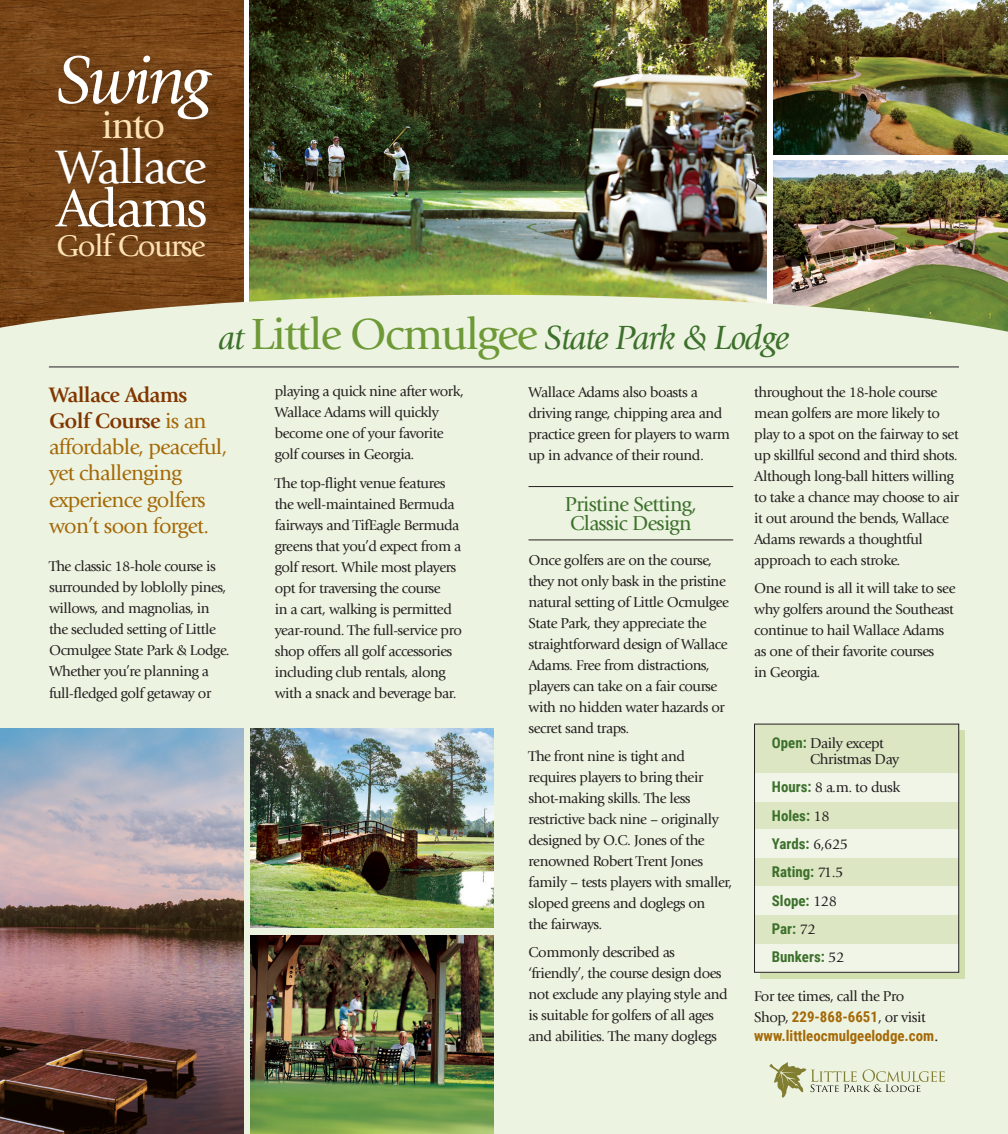
<style>
.page{position:relative;width:1008px;height:1134px;background:#fff}
.page>*{position:absolute;margin:0;border:0;box-sizing:border-box;transform-origin:0 0}
.t1{font:italic 70px "Giovanni Std";letter-spacing:-.05em;color:#fff}
.t2{font:55.12px "Giovanni Std";letter-spacing:-.05em;color:#fff}
.t3{font:49px "Giovanni Std";letter-spacing:-.04em;color:#fff}
.t4{font:38.5px "Giovanni Std";color:#fee2b3}
.t5{font:italic 35px "Giovanni Std";letter-spacing:-.04em;color:#3c702b}
.t6{font:31.15px "Giovanni Std";letter-spacing:-.04em;color:#fee2b3}
.t7{font:21.88px/26.2px "Giovanni Std";letter-spacing:-.03em;color:#a46907}
.t8{font:21px/19.2px "Giovanni Std";letter-spacing:-.03em;color:#3c702b}
.t9{font:14.88px/21px "Giovanni Std";letter-spacing:-.03em;color:#231f20}
.t10{font:700 14.88px/28.3px "Roboto Condensed";color:#3c702b}
.t11{font:700 14.88px "Roboto Condensed";color:#a46907}
.s1{font-style:normal;font-size:45.5px;color:#6d9937}
.s2{font-weight:700;color:#813600}
.s3{font-family:"Roboto Condensed";font-weight:700;color:#3c702b}
.s4{font-family:"Giovanni Std";font-weight:400;color:#231f20}
.s5{font-family:"Roboto Condensed";font-weight:700;color:#a46907}
.s6{font-family:"Giovanni Std";font-weight:400;font-size:17.5px;color:#231f20}
</style>
<div class="page">
<img style="left:773px;top:160px;width:235px;height:135px">
<img style="left:773px;top:0;width:235px;height:154px">
<img style="left:0;top:0;width:243px;height:295px">
<img style="left:249px;top:0;width:518px;height:295px">
<div style="left:0;top:295px;width:1008px;height:839px;background:#edf3e1"></div>
<svg style="left:769px;top:1062px;width:176px;height:36px;background:#d8dcc3"></svg>
<img style="left:250px;top:935px;width:244px;height:199px">
<img style="left:0;top:728px;width:243px;height:406px">
<img style="left:250px;top:728px;width:244px;height:199px">
<hr style="left:528px;top:486px;width:205px;height:1px;background:#231f20">
<hr style="left:528px;top:540px;width:205px;height:1px;background:#231f20">
<div style="left:760px;top:730px;width:205px;height:249px;background:#8cb235;opacity:.3"></div>
<div style="left:754px;top:724px;width:205px;height:249px;background:#dce6c3"></div>
<div style="left:754px;top:773px;width:205px;height:29px;background:#f1f5e7"></div>
<div style="left:754px;top:830px;width:205px;height:28px;background:#f1f5e7"></div>
<div style="left:754px;top:887px;width:205px;height:28px;background:#f1f5e7"></div>
<div style="left:754px;top:944px;width:205px;height:29px;background:#f1f5e7"></div>
<div style="left:754px;top:724px;width:205px;height:249px;border:1px solid #231f20"></div>
<div style="left:47px;top:45px;width:175px;height:85px;background:#231f20;opacity:.3"></div>
<div style="left:93px;top:101px;width:82px;height:48px;background:#231f20;opacity:.3"></div>
<div style="left:46px;top:136px;width:170px;height:131px;background:#231f20;opacity:.3"></div>
<hr style="left:49px;top:367px;width:910px;height:1px;background:#231f20">
<h1 class="t1" style="left:56px;top:41px;width:157px">Swing</h1>
<h3 class="t4" style="left:102px;top:104px;width:65px">into</h3>
<h3 class="t3" style="left:56px;top:139px;width:152px">Wallace</h3>
<h2 class="t2" style="left:56px;top:177px;width:153px">Adams</h2>
<h3 class="t6" style="left:56px;top:228px;width:151px">Golf Course</h3>
<h3 class="t5" style="left:219px;top:318px;width:572px">at <span class="s1">Little Ocmulgee</span> State Park &amp; Lodge</h3>
<h3 class="t7" style="left:49px;top:381px;width:180px"><span class="s2">Wallace Adams<br>Golf Course</span> is an affordable, peaceful, yet challenging experience golfers won’t soon forget.</h3>
<p class="t9" style="left:275px;top:381px;width:191px">playing a quick nine after work,<br>Wallace Adams will quickly become one of your favorite golf courses in Georgia.</p>
<p class="t9" style="left:275px;top:472px;width:189px">The top-flight venue features the well-maintained Bermuda fairways and TifEagle Bermuda greens that you’d expect from a golf resort. While most players opt for traversing the course<br>in a cart, walking is permitted year-round. The full-service pro shop offers all golf accessories including club rentals, along with a snack and beverage bar.</p>
<p class="t9" style="left:49px;top:556px;width:182px">The classic 18-hole course is surrounded by loblolly pines, willows, and magnolias, in the secluded setting of Little<br>Ocmulgee State Park &amp; Lodge.<br>Whether you’re planning a full-fledged golf getaway or</p>
<p class="t9" style="left:529px;top:381px;width:203px">Wallace Adams also boasts a driving range, chipping area and practice green for players to warm up in advance of their round.</p>
<p class="t9" style="left:754px;top:381px;width:206px">throughout the 18-hole course mean golfers are more likely to play to a spot on the fairway to set up skillful second and third shots.<br>Although long-ball hitters willing to take a chance may choose to air it out around the bends, Wallace<br>Adams rewards a thoughtful approach to each stroke.</p>
<p class="t9" style="left:754px;top:577px;width:203px">One round is all it will take to see why golfers around the Southeast continue to hail Wallace Adams as one of their favorite courses<br>in Georgia.</p>
<h3 class="t8" style="left:565px;top:494px;width:133px">Pristine Setting,<br>Classic Design</h3>
<p class="t9" style="left:529px;top:550px;width:202px">Once golfers are on the course, they not only bask in the pristine natural setting of Little Ocmulgee<br>State Park, they appreciate the straightforward design of Wallace<br>Adams. Free from distractions, players can take on a fair course with no hidden water hazards or secret sand traps.</p>
<p class="t9" style="left:529px;top:746px;width:205px">The front nine is tight and requires players to bring their shot-making skills. The less restrictive back nine – originally designed by O.C. Jones of the renowned Robert Trent Jones family – tests players with smaller, sloped greens and doglegs on<br>the fairways.</p>
<p class="t9" style="left:529px;top:942px;width:201px">Commonly described as ‘friendly’, the course design does not exclude any playing style and is suitable for golfers of all ages and abilities. The many doglegs</p>
<p class="t9" style="left:810px;top:736px;width:91px;line-height:15.8px;text-indent:-38px"><span class="s3">Open:</span> Daily except<br>Christmas Day</p>
<p class="t9" style="left:772px;top:777px;width:130px"><span class="s3">Hours:</span> 8 a.m. to dusk</p>
<p class="t10" style="left:772px;top:801px;width:78px">Holes: <span class="s4">18<br></span>Yards: <span class="s4">6,625<br></span>Rating: <span class="s4">71.5<br></span>Slope: <span class="s4">128<br></span>Par: <span class="s4">72<br></span>Bunkers: <span class="s4">52</span></p>
<p class="t9" style="left:754px;top:986px;width:173px">For tee times, call the Pro<br>Shop, <span class="s5">229-868-6651</span>, or visit</p>
<p class="t11" style="left:754px;top:1025px;width:186px">www.littleocmulgeelodge.com<span class="s6">.</span></p>
</div>
